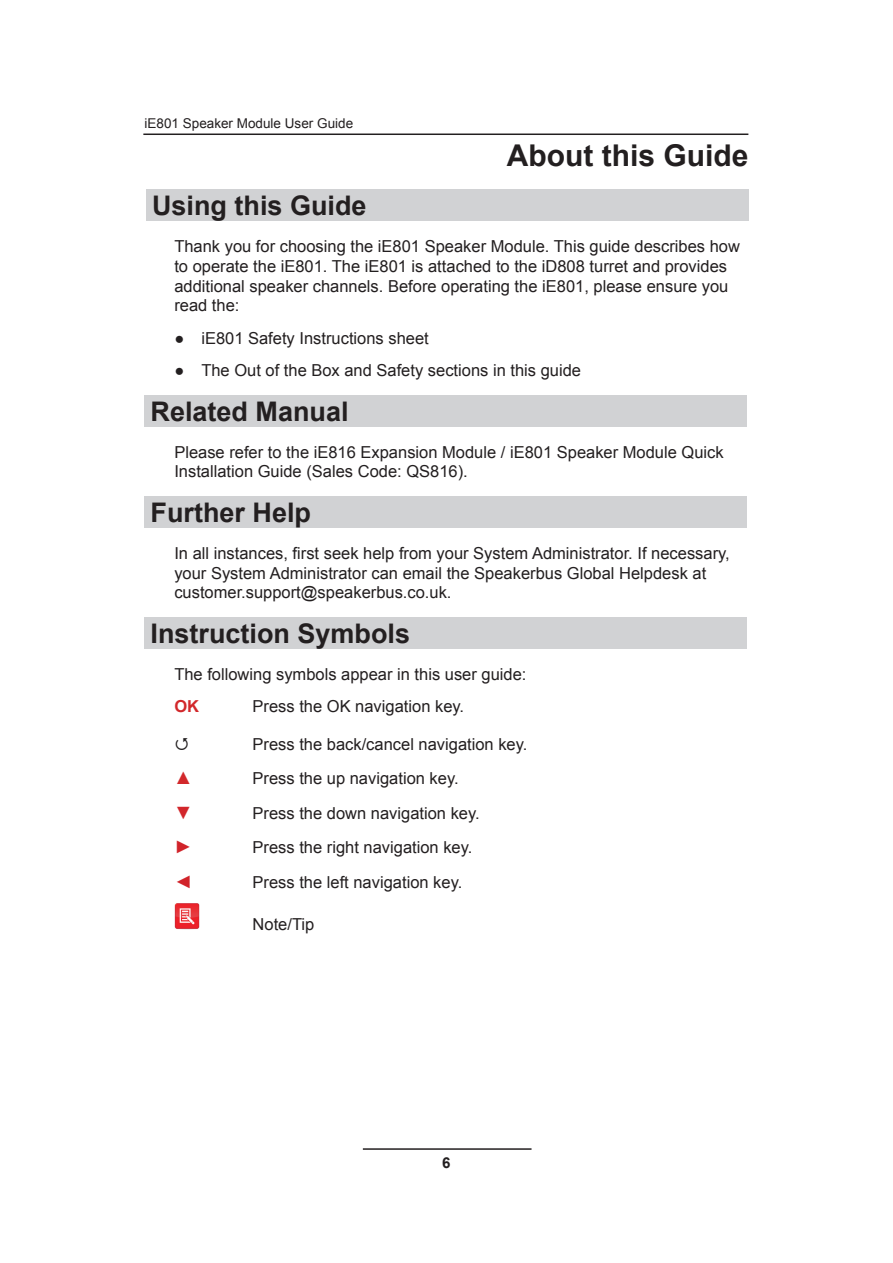
<style>
.page{position:relative;width:893px;height:1263px;background:#fff}
.page>*{position:absolute;margin:0;border:0;box-sizing:border-box;transform-origin:0 0}
.Section_Heading{font:700 30px "Arial";color:#231f20}
.Heading_1{font:700 27px "Arial";color:#231f20}
.Body_Text{font:18px "Arial";color:#d1232a}
.Body_Text-2{font:18px "Arial";color:#d2282b}
.Body_Text-3{font:18px "Arial";color:#d2262b}
.Body_Text-4{font:16.5px/19.8px "Arial";color:#231f20}
.Body_Text-5{font:700 16.5px "Arial";color:#d2282b}
.t1{font:700 15px "Arial";color:#231f20}
.t2{font:13.5px "Arial";color:#231f20}
</style>
<div class="page">
<hr style="left:363px;top:1148px;width:168px;height:2px;background:#231f20">
<hr style="left:143px;top:134px;width:605px;height:1px;background:#231f20">
<div style="left:146px;top:189px;width:602px;height:32px;background:#d1d2d4"></div>
<div style="left:145px;top:395px;width:602px;height:32px;background:#d1d2d4"></div>
<div style="left:145px;top:496px;width:602px;height:32px;background:#d1d2d4"></div>
<div style="left:145px;top:617px;width:602px;height:32px;background:#d1d2d4"></div>
<img style="left:174px;top:903px;width:26px;height:27px">
<p class="t2" style="left:145px;top:115px;width:210px">iE801 Speaker Module User Guide</p>
<p class="Section_Heading" style="left:507px;top:136px;width:243px">About this Guide</p>
<p class="Heading_1" style="left:152px;top:188px;width:216px">Using this Guide</p>
<p class="Body_Text-4" style="left:174px;top:236px;width:567px">Thank you for choosing the iE801 Speaker Module. This guide describes how to operate the iE801. The iE801 is attached to the iD808 turret and provides additional speaker channels. Before operating the iE801, please ensure you read the:</p>
<p class="Body_Text-4" style="left:174px;top:328px;width:256px">● iE801 Safety Instructions sheet</p>
<p class="Body_Text-4" style="left:174px;top:361px;width:408px">● The Out of the Box and Safety sections in this guide</p>
<p class="Heading_1" style="left:151px;top:393px;width:200px">Related Manual</p>
<p class="Body_Text-4" style="left:174px;top:442px;width:551px">Please refer to the iE816 Expansion Module / iE801 Speaker Module Quick<br>Installation Guide (Sales Code: QS816).</p>
<p class="Heading_1" style="left:151px;top:494px;width:162px">Further Help</p>
<p class="Body_Text-4" style="left:174px;top:543px;width:557px">In all instances, first seek help from your System Administrator. If necessary, your System Administrator can email the Speakerbus Global Helpdesk at customer.support@speakerbus.co.uk.</p>
<p class="Heading_1" style="left:151px;top:615px;width:261px">Instruction Symbols</p>
<p class="Body_Text-4" style="left:174px;top:664px;width:354px">The following symbols appear in this user guide:</p>
<p class="Body_Text-5" style="left:174px;top:695px;width:26px">OK</p>
<p class="Body_Text-4" style="left:253px;top:696px;width:213px">Press the OK navigation key.</p>
<p class="Body_Text-4" style="left:253px;top:734px;width:276px">Press the back/cancel navigation key.</p>
<p class="Body_Text-2" style="left:174px;top:766px;width:19px">▲</p>
<p class="Body_Text-4" style="left:253px;top:769px;width:208px">Press the up navigation key.</p>
<p class="Body_Text-3" style="left:174px;top:801px;width:19px">▼</p>
<p class="Body_Text-4" style="left:253px;top:803px;width:229px">Press the down navigation key.</p>
<p class="Body_Text" style="left:174px;top:835px;width:19px">►</p>
<p class="Body_Text-4" style="left:253px;top:838px;width:221px">Press the right navigation key.</p>
<p class="Body_Text" style="left:174px;top:869px;width:19px">◄</p>
<p class="Body_Text-4" style="left:253px;top:872px;width:211px">Press the left navigation key.</p>
<p class="Body_Text-4" style="left:253px;top:914px;width:63px">Note/Tip</p>
<p class="t1" style="left:442px;top:1152px;width:10px">6</p>
</div>
